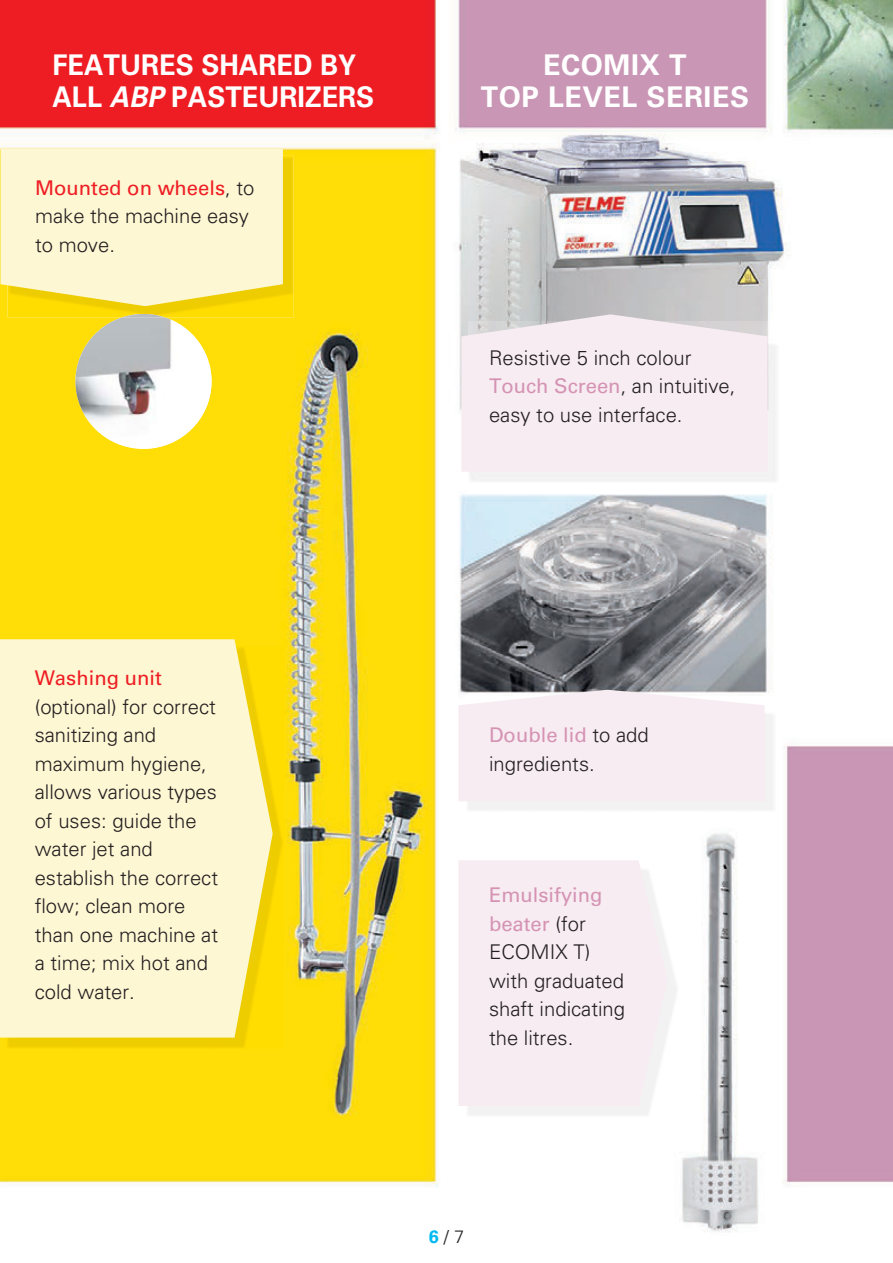
<style>
.page{position:relative;width:893px;height:1263px;background:#fff}
.page>*{position:absolute;margin:0;border:0;box-sizing:border-box;transform-origin:0 0}
.t1{font:700 28.5px/31.5px "Univers";color:#fff;scale:.95 1}
.t2{font:700 28.5px/31.5px "Univers";letter-spacing:.02em;color:#fff;text-align:center}
.t3{font:300 20.25px/28.5px "Univers";color:#231f20}
.t4{font:20.25px "Univers";color:#ee1d23}
.t5{font:300 18px "Univers";color:#231f20}
.s1{font-style:italic}
.s2{font-weight:400;color:#ee1d23}
.s3{font-weight:400;color:#d593b4}
.s4{font-weight:700;color:#00baf1}
</style>
<div class="page">
<img style="left:0;top:0;width:893px;height:1232px">
<img style="left:76px;top:317px;width:46px;height:62px">
<img style="left:8px;top:156px;width:286px;height:161px">
<img style="left:122px;top:314px;width:43px;height:3px">
<svg style="left:1px;top:149px;width:282px;height:157px;background:#fdf4c5"></svg>
<img style="left:6px;top:646px;width:277px;height:403px">
<svg style="left:0;top:639px;width:273px;height:398px;background:#fdf4c5"></svg>
<img style="left:468px;top:321px;width:310px;height:162px">
<svg style="left:461px;top:314px;width:306px;height:158px;background:#f3e9ee"></svg>
<img style="left:465px;top:867px;width:214px;height:250px">
<div style="left:458px;top:860px;width:210px;height:246px;background:#f7ecf1"></div>
<img style="left:465px;top:697px;width:310px;height:115px">
<div style="left:458px;top:690px;width:307px;height:111px;background:#f7ecf1"></div>
<h1 class="t1" style="left:52px;top:50px;width:340px">FEATURES SHARED BY<br>ALL <span class="s1">ABP</span> PASTEURIZERS</h1>
<h1 class="t2" style="left:481px;top:50px;width:270px">ECOMIX T<br>TOP LEVEL SERIES</h1>
<p class="t3" style="left:35px;top:173px;width:221px"><span class="s2">Mounted on wheels</span>, to make the machine easy to move.</p>
<p class="t4" style="left:35px;top:666px;width:129px">Washing unit</p>
<p class="t3" style="left:35px;top:692px;width:185px">(optional) for correct sanitizing and maximum hygiene, allows various types of uses: guide the water jet and establish the correct flow; clean more than one machine at a time; mix hot and cold water.</p>
<p class="t3" style="left:489px;top:343px;width:248px">Resistive 5 inch colour<br><span class="s3">Touch Screen</span>, an intuitive, easy to use interface.</p>
<p class="t3" style="left:489px;top:721px;width:161px"><span class="s3">Double lid</span> to add ingredients.</p>
<p class="t3" style="left:489px;top:881px;width:138px"><span class="s3">Emulsifying beater</span> (for<br>ECOMIX T) with graduated shaft indicating the litres.</p>
<p class="t5" style="left:429px;top:1226px;width:37px"><span class="s4">6</span> / 7</p>
</div>
